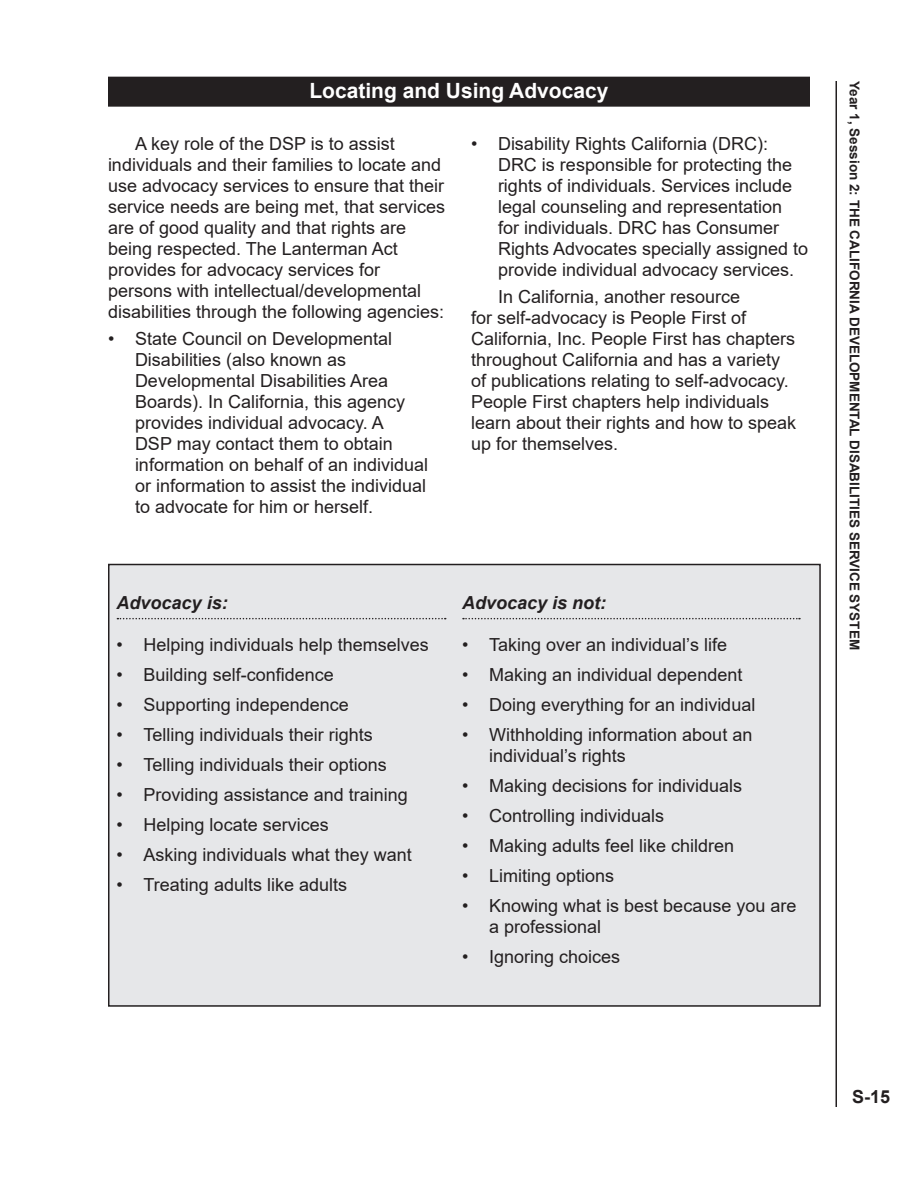
<style>
.page{position:relative;width:918px;height:1188px;background:#fff}
.page>*{position:absolute;margin:0;border:0;box-sizing:border-box;transform-origin:0 0}
.t1{font:700 21px "Arial";color:#fff}
.t2{font:18px/21px "Arial";color:#231f20}
.t3{font:italic 700 18px "Arial";color:#231f20}
.t4{font:700 18px "Arial";color:#231f20}
.t5{font:700 13.5px "Arial";color:#231f20}
</style>
<div class="page">
<hr style="left:836px;top:81px;width:1px;height:1026px;background:#231f20">
<div style="left:108px;top:77px;width:702px;height:30px;background:#231f20"></div>
<div style="left:109px;top:565px;width:711px;height:441px;background:#e6e7e9"></div>
<div style="left:108px;top:564px;width:713px;height:443px;border:2px solid #231f20"></div>
<svg style="left:117px;top:618px;width:329px;height:1px"></svg>
<svg style="left:463px;top:618px;width:337px;height:1px"></svg>
<p class="t1" style="left:309px;top:76px;width:301px">Locating and Using Advocacy</p>
<p class="t2" style="left:108px;top:133px;width:339px;text-indent:27px">A key role of the DSP is to assist individuals and their families to locate and use advocacy services to ensure that their service needs are being met, that services are of good quality and that rights are being respected. The Lanterman Act provides for advocacy services for persons with intellectual/developmental disabilities through the following agencies:</p>
<p class="t2" style="left:135px;top:328px;width:295px;text-indent:-27px">• State Council on Developmental Disabilities (also known as Developmental Disabilities Area Boards). In California, this agency provides individual advocacy. A<br>DSP may contact them to obtain information on behalf of an individual or information to assist the individual to advocate for him or herself.</p>
<p class="t2" style="left:498px;top:133px;width:312px;text-indent:-27px">• Disability Rights California (DRC):<br>DRC is responsible for protecting the rights of individuals. Services include legal counseling and representation<br>for individuals. DRC has Consumer Rights Advocates specially assigned to provide individual advocacy services.</p>
<p class="t2" style="left:471px;top:286px;width:327px;text-indent:27px">In California, another resource<br>for self-advocacy is People First of California, Inc. People First has chapters throughout California and has a variety of publications relating to self-advocacy.<br>People First chapters help individuals learn about their rights and how to speak up for themselves.</p>
<p class="t3" style="left:117px;top:590px;width:113px">Advocacy is:</p>
<p class="t2" style="left:117px;top:634px;width:314px">• Helping individuals help themselves</p>
<p class="t2" style="left:117px;top:664px;width:219px">• Building self-confidence</p>
<p class="t2" style="left:117px;top:694px;width:234px">• Supporting independence</p>
<p class="t2" style="left:117px;top:724px;width:258px">• Telling individuals their rights</p>
<p class="t2" style="left:117px;top:754px;width:272px">• Telling individuals their options</p>
<p class="t2" style="left:117px;top:784px;width:293px">• Providing assistance and training</p>
<p class="t2" style="left:117px;top:814px;width:214px">• Helping locate services</p>
<p class="t2" style="left:117px;top:844px;width:297px">• Asking individuals what they want</p>
<p class="t2" style="left:117px;top:874px;width:232px">• Treating adults like adults</p>
<p class="t3" style="left:462px;top:590px;width:146px">Advocacy is not:</p>
<p class="t2" style="left:462px;top:634px;width:266px">• Taking over an individual’s life</p>
<p class="t2" style="left:462px;top:664px;width:282px">• Making an individual dependent</p>
<p class="t2" style="left:462px;top:694px;width:295px">• Doing everything for an individual</p>
<p class="t2" style="left:489px;top:724px;width:265px;text-indent:-27px">• Withholding information about an individual’s rights</p>
<p class="t2" style="left:462px;top:775px;width:282px">• Making decisions for individuals</p>
<p class="t2" style="left:462px;top:805px;width:204px">• Controlling individuals</p>
<p class="t2" style="left:462px;top:835px;width:274px">• Making adults feel like children</p>
<p class="t2" style="left:462px;top:865px;width:154px">• Limiting options</p>
<p class="t2" style="left:489px;top:895px;width:309px;text-indent:-27px">• Knowing what is best because you are a professional</p>
<p class="t2" style="left:462px;top:946px;width:160px">• Ignoring choices</p>
<p class="t5" style="left:864px;top:81px;width:570px;rotate:90deg">Year 1, Session 2: THE CALIFORNIA DEVELOPMENTAL DISABILITIES SERVICE SYSTEM</p>
<p class="t4" style="left:852px;top:1084px;width:40px">S-15</p>
</div>
